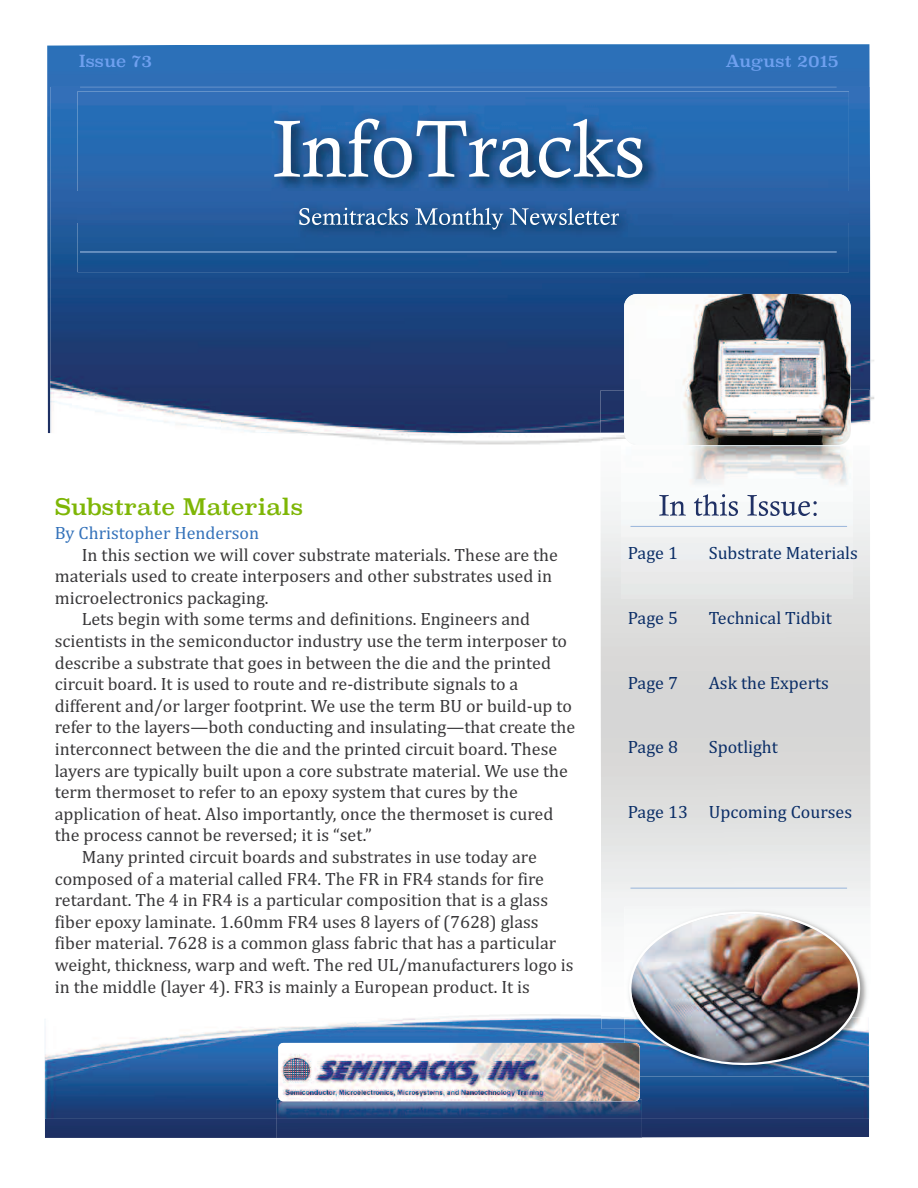
<style>
.page{position:relative;width:918px;height:1188px;background:#fff}
.page>*{position:absolute;margin:0;border:0;box-sizing:border-box;transform-origin:0 0}
.t1{font:22.5px "Superclarendon Rg";color:#7eb606}
.t2{font:18px "Cambria";color:#39383a}
.t3{font:18px "Cambria";color:#0b2e67}
.t4{font:18px "Cambria";color:#3472ba}
.t5{font:16.5px "Superclarendon Rg";color:#6fa0ef}
</style>
<div class="page">
<div style="left:45px;top:1119px;width:824px;height:19px;background:#1d3265"></div>
<img style="left:45px;top:1017px;width:824px;height:102px">
<img style="left:47px;top:44px;width:823px;height:389px">
<img style="left:870px;top:190px;width:4px;height:231px">
<img style="left:50px;top:87px;width:820px;height:346px">
<img style="left:601px;top:390px;width:269px;height:43px">
<img style="left:624px;top:907px;width:247px;height:110px">
<img style="left:624px;top:1017px;width:246px;height:59px">
<img style="left:629px;top:911px;width:231px;height:154px">
<img style="left:624px;top:294px;width:227px;height:151px">
<div style="left:276px;top:1119px;width:366px;height:19px;background:#1f3467"></div>
<img style="left:278px;top:1043px;width:362px;height:58px;border-radius:5px">
<svg style="left:80px;top:87px;width:757px;height:1px"></svg>
<svg style="left:630px;top:526px;width:217px;height:1px"></svg>
<svg style="left:630px;top:888px;width:217px;height:1px"></svg>
<img style="left:77px;top:91px;width:772px;height:101px">
<svg style="left:274px;top:119px;width:368px;height:59px"></svg>
<img style="left:77px;top:222px;width:772px;height:50px">
<img style="left:80px;top:252px;width:757px;height:1px">
<div style="left:77px;top:192px;width:772px;height:30px;background:#2a60a4"></div>
<svg style="left:299px;top:208px;width:109px;height:17px;background:#5981ac"></svg>
<svg style="left:415px;top:208px;width:88px;height:22px;background:#4c76a4"></svg>
<svg style="left:510px;top:208px;width:109px;height:17px;background:#577fab"></svg>
<svg style="left:659px;top:495px;width:27px;height:21px"></svg>
<svg style="left:694px;top:494px;width:44px;height:22px"></svg>
<svg style="left:747px;top:495px;width:70px;height:21px"></svg>
<p class="t5" style="left:79px;top:51px;width:75px">Issue 73</p>
<p class="t5" style="left:725px;top:51px;width:115px">August 2015</p>
<p class="t1" style="left:55px;top:494px;width:250px">Substrate Materials</p>
<p class="t4" style="left:55px;top:522px;width:206px">By Christopher Henderson</p>
<p class="t2" style="left:82px;top:544px;width:478px">In this section we will cover substrate materials. These are the</p>
<p class="t2" style="left:55px;top:566px;width:499px">materials used to create interposers and other substrates used in</p>
<p class="t2" style="left:55px;top:587px;width:215px">microelectronics packaging.</p>
<p class="t2" style="left:82px;top:609px;width:450px">Lets begin with some terms and definitions. Engineers and</p>
<p class="t2" style="left:55px;top:630px;width:514px">scientists in the semiconductor industry use the term interposer to</p>
<p class="t2" style="left:55px;top:652px;width:498px">describe a substrate that goes in between the die and the printed</p>
<p class="t2" style="left:55px;top:674px;width:465px">circuit board. It is used to route and re-distribute signals to a</p>
<p class="t2" style="left:55px;top:695px;width:519px">different and/or larger footprint. We use the term BU or build-up to</p>
<p class="t2" style="left:55px;top:717px;width:522px">refer to the layers—both conducting and insulating—that create the</p>
<p class="t2" style="left:55px;top:738px;width:504px">interconnect between the die and the printed circuit board. These</p>
<p class="t2" style="left:55px;top:760px;width:515px">layers are typically built upon a core substrate material. We use the</p>
<p class="t2" style="left:55px;top:782px;width:465px">term thermoset to refer to an epoxy system that cures by the</p>
<p class="t2" style="left:55px;top:803px;width:500px">application of heat. Also importantly, once the thermoset is cured</p>
<p class="t2" style="left:55px;top:825px;width:319px">the process cannot be reversed; it is “set.”</p>
<p class="t2" style="left:82px;top:846px;width:457px">Many printed circuit boards and substrates in use today are</p>
<p class="t2" style="left:55px;top:868px;width:491px">composed of a material called FR4. The FR in FR4 stands for fire</p>
<p class="t2" style="left:55px;top:890px;width:495px">retardant. The 4 in FR4 is a particular composition that is a glass</p>
<p class="t2" style="left:55px;top:911px;width:485px">fiber epoxy laminate. 1.60mm FR4 uses 8 layers of (7628) glass</p>
<p class="t2" style="left:55px;top:933px;width:503px">fiber material. 7628 is a common glass fabric that has a particular</p>
<p class="t2" style="left:55px;top:954px;width:520px">weight, thickness, warp and weft. The red UL/manufacturers logo is</p>
<p class="t2" style="left:55px;top:976px;width:477px">in the middle (layer 4). FR3 is mainly a European product. It is</p>
<p class="t3" style="left:628px;top:542px;width:52px">Page 1</p>
<p class="t3" style="left:709px;top:542px;width:151px">Substrate Materials</p>
<p class="t3" style="left:628px;top:607px;width:52px">Page 5</p>
<p class="t3" style="left:709px;top:607px;width:125px">Technical Tidbit</p>
<p class="t3" style="left:628px;top:672px;width:52px">Page 7</p>
<p class="t3" style="left:709px;top:672px;width:122px">Ask the Experts</p>
<p class="t3" style="left:628px;top:737px;width:52px">Page 8</p>
<p class="t3" style="left:709px;top:737px;width:71px">Spotlight</p>
<p class="t3" style="left:628px;top:802px;width:226px">Page 13 Upcoming Courses</p>
</div>
